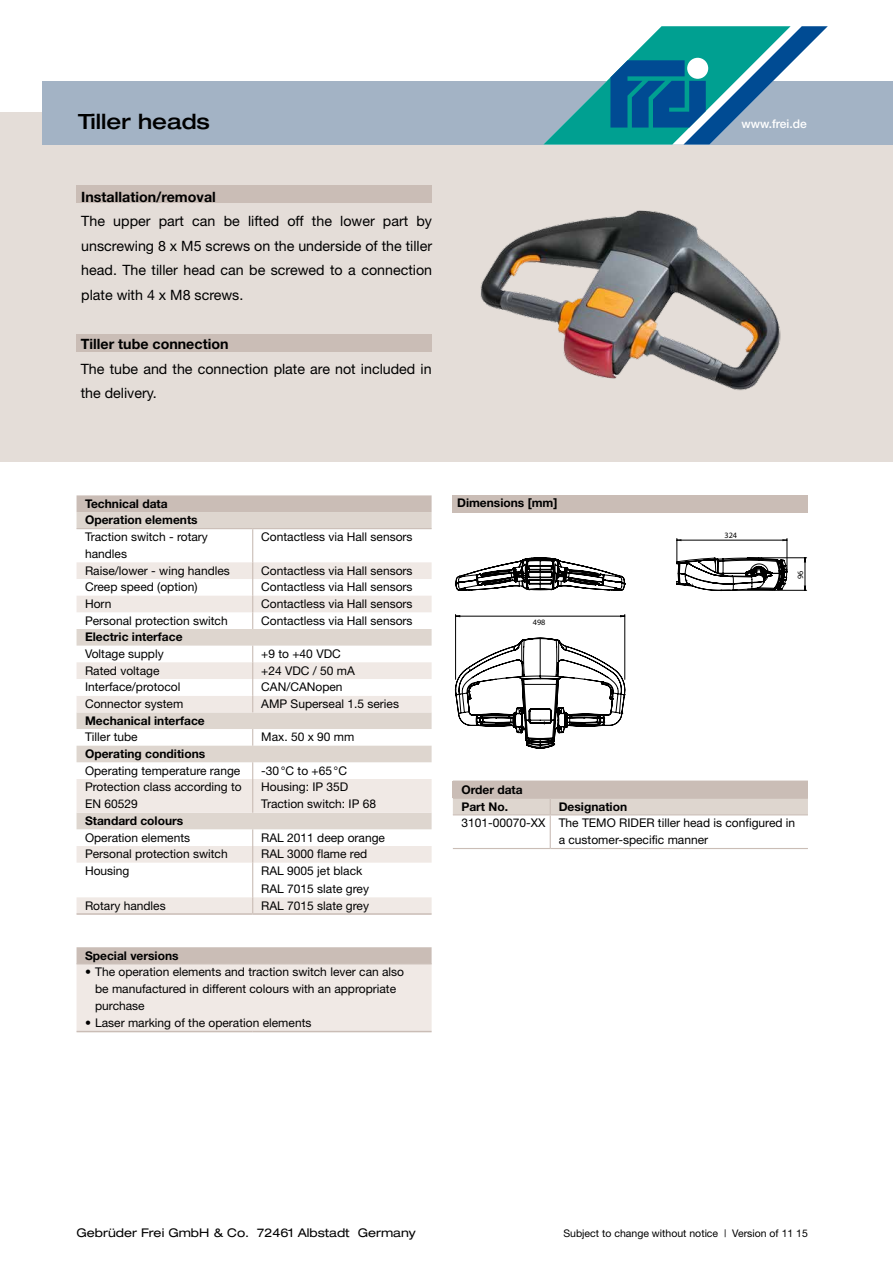
<style>
.page{position:relative;width:893px;height:1263px;background:#fff}
.page>*{position:absolute;margin:0;border:0;box-sizing:border-box;transform-origin:0 0}
.t1{font:500 expanded 21px "Helvetica Neue";color:#000}
.t2{font:14.25px/24.5px "Helvetica Neue";color:#000;text-align:justify}
.t3{font:700 14.25px "Helvetica Neue";color:#000}
.t4{font:12px/17px "Helvetica Neue";color:#000}
.t5{font:700 12px/16.6px "Helvetica Neue";color:#000}
.t6{font:expanded 12px "Helvetica Neue";color:#000}
.t7{font:500 12px "Helvetica Neue";color:#fff}
.t8{font:10.5px "Helvetica Neue";color:#000}
.t9{font:8.25px "Arial";color:#000}
</style>
<div class="page">
<div style="left:0;top:113px;width:893px;height:349px;background:#e4ddd8"></div>
<img style="left:480px;top:210px;width:301px;height:181px">
<div style="left:77px;top:185px;width:355px;height:18px;background:#cabdb6"></div>
<div style="left:77px;top:335px;width:355px;height:17px;background:#cabdb6"></div>
<div style="left:453px;top:495px;width:355px;height:17px;background:#cabdb6"></div>
<div style="left:43px;top:81px;width:850px;height:64px;background:#a3b3c5"></div>
<svg style="left:543px;top:26px;width:285px;height:119px"></svg>
<div style="left:687px;top:58px;width:21px;height:21px;background:#fff;border-radius:50%"></div>
<div style="left:77px;top:495px;width:355px;height:17px;background:#cabdb6"></div>
<svg style="left:77px;top:512px;width:355px;height:267px"></svg>
<svg style="left:77px;top:562px;width:355px;height:84px"></svg>
<svg style="left:77px;top:779px;width:355px;height:252px;fill:#f0e9e5"></svg>
<hr style="left:252px;top:529px;width:1px;height:33px;background:#cabdb6">
<svg style="left:77px;top:646px;width:355px;height:66px"></svg>
<svg style="left:252px;top:729px;width:1px;height:17px"></svg>
<svg style="left:252px;top:762px;width:1px;height:17px"></svg>
<hr style="left:252px;top:779px;width:1px;height:34px;background:#cabdb6">
<svg style="left:252px;top:829px;width:1px;height:34px"></svg>
<hr style="left:252px;top:863px;width:1px;height:34px;background:#cabdb6">
<svg style="left:252px;top:897px;width:1px;height:16px"></svg>
<hr style="left:77px;top:528px;width:176px;height:1px;background:#cabdb6">
<hr style="left:253px;top:528px;width:179px;height:1px;background:#cabdb6">
<hr style="left:77px;top:963px;width:176px;height:1px;background:#cabdb6">
<hr style="left:253px;top:963px;width:179px;height:1px;background:#cabdb6">
<hr style="left:77px;top:913px;width:176px;height:2px;background:#cabdb6">
<hr style="left:253px;top:913px;width:179px;height:2px;background:#cabdb6">
<hr style="left:77px;top:1031px;width:176px;height:1px;background:#cabdb6">
<hr style="left:253px;top:1031px;width:179px;height:1px;background:#cabdb6">
<svg style="left:252px;top:562px;width:1px;height:67px"></svg>
<div style="left:453px;top:782px;width:355px;height:16px;background:#cabdb6"></div>
<hr style="left:453px;top:780px;width:97px;height:3px;background:#cabdb6">
<hr style="left:550px;top:780px;width:258px;height:3px;background:#cabdb6">
<svg style="left:453px;top:799px;width:355px;height:49px"></svg>
<hr style="left:550px;top:815px;width:1px;height:33px;background:#cabdb6">
<hr style="left:453px;top:798px;width:97px;height:1px;background:#cabdb6">
<hr style="left:550px;top:798px;width:258px;height:1px;background:#cabdb6">
<hr style="left:453px;top:814px;width:97px;height:1px;background:#cabdb6">
<hr style="left:550px;top:814px;width:258px;height:1px;background:#cabdb6">
<hr style="left:453px;top:848px;width:97px;height:1px;background:#cabdb6">
<hr style="left:550px;top:848px;width:258px;height:1px;background:#cabdb6">
<hr style="left:721px;top:590px;width:86px;height:1px;background:#000">
<hr style="left:748px;top:557px;width:59px;height:1px;background:#000">
<svg style="left:804px;top:558px;width:2px;height:32px"></svg>
<svg style="left:454px;top:557px;width:172px;height:192px"></svg>
<svg style="left:676px;top:538px;width:112px;height:54px"></svg>
<h1 class="t1" style="left:78px;top:109px;width:133px">Tiller heads</h1>
<p class="t3" style="left:81px;top:188px;width:136px">Installation/removal</p>
<p class="t2" style="left:81px;top:209px;width:352px">The upper part can be lifted off the lower part by unscrewing 8 x M5 screws on the underside of the tiller head. The tiller head can be screwed to a connection plate with 4 x M8 screws.</p>
<p class="t3" style="left:81px;top:336px;width:149px">Tiller tube connection</p>
<p class="t2" style="left:81px;top:356px;width:352px">The tube and the connection plate are not included in the delivery.</p>
<p class="t7" style="left:741px;top:116px;width:67px">www.frei.de</p>
<p class="t5" style="left:85px;top:495px;width:114px">Technical data<br>Operation elements</p>
<p class="t4" style="left:85px;top:528px;width:124px">Traction switch - rotary handles</p>
<p class="t4" style="left:261px;top:528px;width:153px">Contactless via Hall sensors</p>
<p class="t4" style="left:85px;top:562px;width:146px">Raise/lower - wing handles</p>
<p class="t4" style="left:261px;top:562px;width:153px">Contactless via Hall sensors</p>
<p class="t4" style="left:85px;top:578px;width:114px">Creep speed (option)</p>
<p class="t4" style="left:261px;top:578px;width:153px">Contactless via Hall sensors</p>
<p class="t4" style="left:85px;top:595px;width:28px">Horn</p>
<p class="t4" style="left:261px;top:595px;width:153px">Contactless via Hall sensors</p>
<p class="t4" style="left:85px;top:612px;width:144px">Personal protection switch</p>
<p class="t4" style="left:261px;top:612px;width:153px">Contactless via Hall sensors</p>
<p class="t5" style="left:85px;top:628px;width:99px">Electric interface</p>
<p class="t4" style="left:85px;top:645px;width:80px">Voltage supply</p>
<p class="t4" style="left:261px;top:645px;width:81px">+9 to +40 VDC</p>
<p class="t4" style="left:85px;top:662px;width:76px">Rated voltage</p>
<p class="t4" style="left:261px;top:662px;width:95px">+24 VDC / 50 mA</p>
<p class="t4" style="left:85px;top:678px;width:97px">Interface/protocol</p>
<p class="t4" style="left:261px;top:678px;width:83px">CAN/CANopen</p>
<p class="t4" style="left:85px;top:695px;width:100px">Connector system</p>
<p class="t4" style="left:261px;top:695px;width:139px">AMP Superseal 1.5 series</p>
<p class="t5" style="left:85px;top:712px;width:121px">Mechanical interface</p>
<p class="t4" style="left:85px;top:728px;width:54px">Tiller tube</p>
<p class="t4" style="left:261px;top:728px;width:95px">Max. 50 x 90 mm</p>
<p class="t5" style="left:85px;top:745px;width:122px">Operating conditions</p>
<p class="t4" style="left:85px;top:762px;width:157px">Operating temperature range</p>
<p class="t4" style="left:261px;top:762px;width:87px">-30°C to +65°C</p>
<p class="t4" style="left:85px;top:778px;width:158px">Protection class according to<br>EN 60529</p>
<p class="t4" style="left:261px;top:778px;width:116px">Housing: IP 35D<br>Traction switch: IP 68</p>
<p class="t5" style="left:85px;top:812px;width:100px">Standard colours</p>
<p class="t4" style="left:85px;top:829px;width:107px">Operation elements</p>
<p class="t4" style="left:261px;top:829px;width:125px">RAL 2011 deep orange</p>
<p class="t4" style="left:85px;top:845px;width:144px">Personal protection switch</p>
<p class="t4" style="left:261px;top:845px;width:108px">RAL 3000 flame red</p>
<p class="t4" style="left:85px;top:862px;width:46px">Housing</p>
<p class="t4" style="left:261px;top:861px;width:109px;line-height:18px">RAL 9005 jet black<br>RAL 7015 slate grey</p>
<p class="t4" style="left:85px;top:897px;width:82px">Rotary handles</p>
<p class="t4" style="left:261px;top:897px;width:109px">RAL 7015 slate grey</p>
<p class="t5" style="left:85px;top:947px;width:95px">Special versions</p>
<p class="t4" style="left:95px;top:963px;width:310px;text-indent:-10px">• The operation elements and traction switch lever can also be manufactured in different colours with an appropriate purchase</p>
<p class="t4" style="left:85px;top:1014px;width:228px">• Laser marking of the operation elements</p>
<p class="t5" style="left:457px;top:494px;width:102px">Dimensions [mm]</p>
<p class="t9" style="left:533px;top:617px;width:14px">498</p>
<p class="t9" style="left:725px;top:530px;width:14px">324</p>
<p class="t9" style="left:795px;top:579px;width:10px;rotate:-90deg">96</p>
<p class="t5" style="left:461px;top:781px;width:63px">Order data<br>Part No.</p>
<p class="t5" style="left:559px;top:798px;width:70px">Designation</p>
<p class="t4" style="left:559px;top:814px;width:238px;text-indent:-97px">3101-00070-XX The TEMO RIDER tiller head is configured in a customer-specific manner</p>
<p class="t6" style="left:77px;top:1226px;width:341px">Gebrüder Frei GmbH &amp; Co. 72461 Albstadt Germany</p>
<p class="t8" style="left:563px;top:1227px;width:246px">Subject to change without notice | Version of 11 15</p>
</div>
